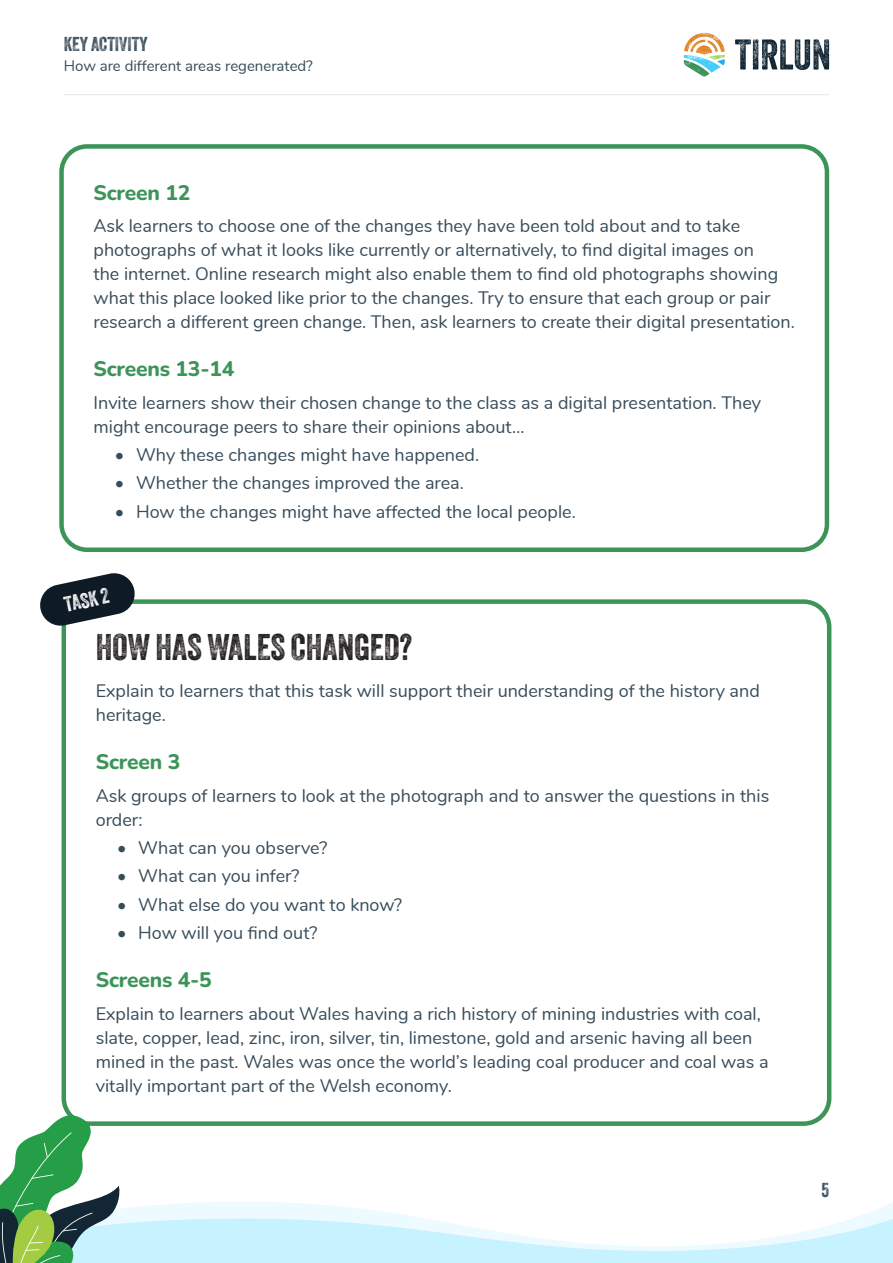
<style>
.page{position:relative;width:893px;height:1263px;background:#fff}
.page>*{position:absolute;margin:0;border:0;box-sizing:border-box;transform-origin:0 0}
.Page_sub_heading{font:36px "Veneer Two";color:#231f20}
.Page_section_heading{font:800 21px "Nunito";letter-spacing:-.01em;color:#3d9459}
.Key_activity_heading{font:21px "Veneer Two";color:#fff}
.t1{font:19.5px "Veneer Two";color:#374c5a}
.Body_text{font:18px/24px "Nunito";color:#374c5a}
.t2{font:15px "Nunito";color:#374c5a}
</style>
<div class="page">
<svg style="left:735px;top:39px;width:94px;height:31px"></svg>
<svg style="left:684px;top:33px;width:41px;height:44px"></svg>
<hr style="left:64px;top:94px;width:765px;height:1px;background:#e6e7e9">
<div style="left:59px;top:144px;width:770px;height:408px;border:4px solid #3d9459;border-radius:26px"></div>
<div style="left:62px;top:599px;width:769px;height:527px;border:4px solid #3d9459;border-radius:26px"></div>
<svg style="left:40px;top:573px;width:97px;height:54px"></svg>
<svg style="left:0;top:1108px;width:893px;height:155px"></svg>
<p class="t1" style="left:64px;top:32px;width:86px">KEY ACTIVITY</p>
<p class="t2" style="left:64px;top:54px;width:251px">How are different areas regenerated?</p>
<p class="Page_section_heading" style="left:94px;top:177px;width:98px">Screen 12</p>
<p class="Body_text" style="left:94px;top:213px;width:703px">Ask learners to choose one of the changes they have been told about and to take photographs of what it looks like currently or alternatively, to find digital images on<br>the internet. Online research might also enable them to find old photographs showing what this place looked like prior to the changes. Try to ensure that each group or pair research a different green change. Then, ask learners to create their digital presentation.</p>
<p class="Page_section_heading" style="left:94px;top:354px;width:142px">Screens 13-14</p>
<p class="Body_text" style="left:94px;top:390px;width:669px">Invite learners show their chosen change to the class as a digital presentation. They might encourage peers to share their opinions about…</p>
<p class="Body_text" style="left:115px;top:442px;width:366px">• Why these changes might have happened.</p>
<p class="Body_text" style="left:115px;top:470px;width:351px">• Whether the changes improved the area.</p>
<p class="Body_text" style="left:115px;top:498px;width:463px">• How the changes might have affected the local people.</p>
<p class="Key_activity_heading" style="left:62px;top:592px;width:47px;rotate:-12deg">TASK 2</p>
<p class="Page_sub_heading" style="left:96px;top:625px;width:318px">HOW HAS WALES CHANGED?</p>
<p class="Body_text" style="left:96px;top:678px;width:665px">Explain to learners that this task will support their understanding of the history and heritage.</p>
<p class="Page_section_heading" style="left:96px;top:747px;width:86px">Screen 3</p>
<p class="Body_text" style="left:96px;top:782px;width:675px">Ask groups of learners to look at the photograph and to answer the questions in this order:</p>
<p class="Body_text" style="left:117px;top:835px;width:212px">• What can you observe?</p>
<p class="Body_text" style="left:117px;top:863px;width:184px">• What can you infer?</p>
<p class="Body_text" style="left:117px;top:891px;width:287px">• What else do you want to know?</p>
<p class="Body_text" style="left:117px;top:919px;width:202px">• How will you find out?</p>
<p class="Page_section_heading" style="left:96px;top:965px;width:118px">Screens 4-5</p>
<p class="Body_text" style="left:96px;top:1000px;width:674px">Explain to learners about Wales having a rich history of mining industries with coal, slate, copper, lead, zinc, iron, silver, tin, limestone, gold and arsenic having all been mined in the past. Wales was once the world’s leading coal producer and coal was a vitally important part of the Welsh economy.</p>
<p class="t1" style="left:821px;top:1178px;width:9px">5</p>
</div>
